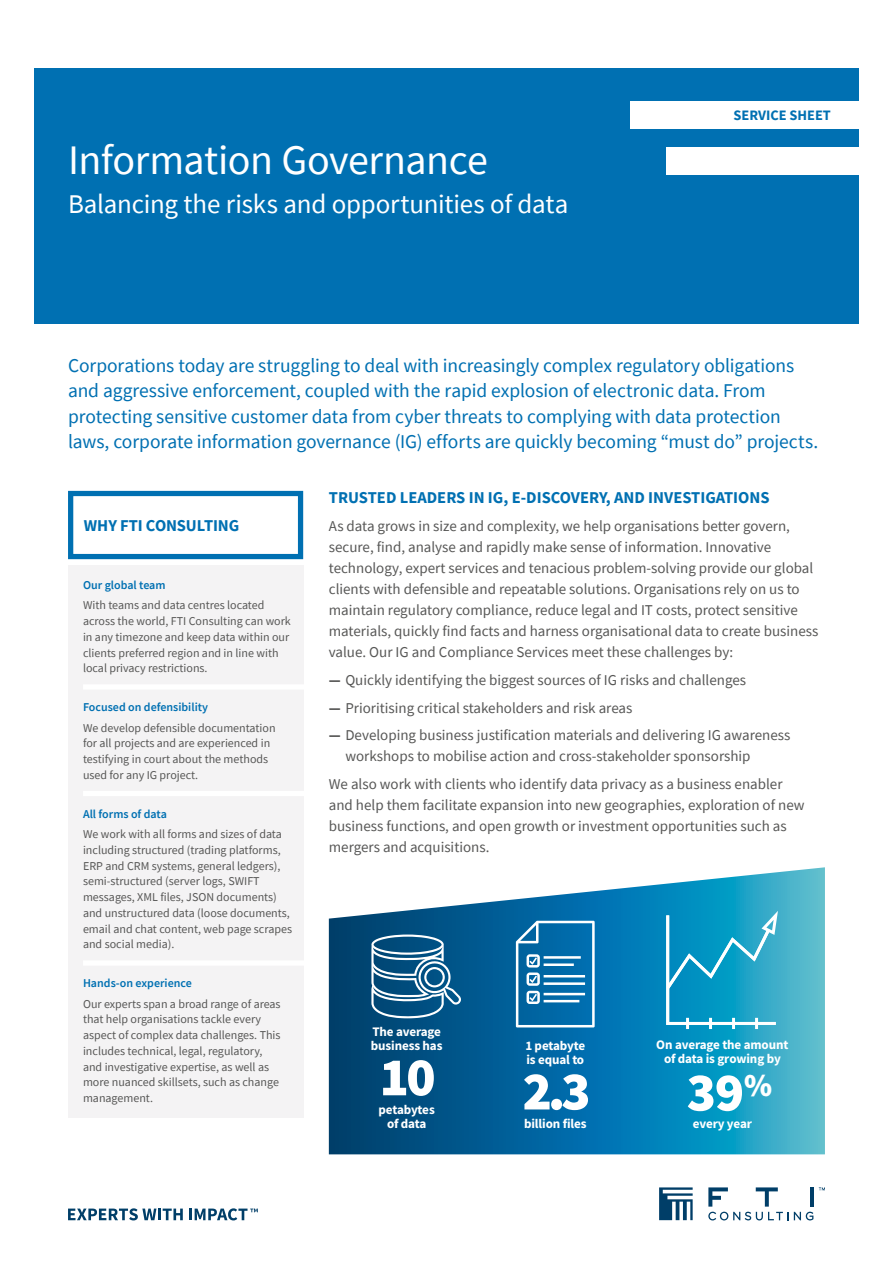
<style>
.page{position:relative;width:893px;height:1263px;background:#fff}
.page>*{position:absolute;margin:0;border:0;box-sizing:border-box;transform-origin:0 0}
.t1{font:900 54.45px "Source Sans Pro";color:#fff}
.t2{font:42px "Source Sans Pro";letter-spacing:-.015em;color:#fff}
.t3{font:27px "Source Sans Pro";letter-spacing:-.01em;color:#fff}
.t4{font:19.5px/25.5px "Source Sans Pro";letter-spacing:-.005em;color:#0070b2}
.t5{font:700 16.5px "Source Sans Pro";color:#0070b2}
.t6{font:15px/21px "Source Sans Pro";color:#575756}
.t7{font:700 14.4px "Source Sans Pro";color:#0070b2}
.t8{font:700 13.05px/14.1px "Source Sans Pro";letter-spacing:-.01em;color:#fff;text-align:center}
.t9{font:12px/15.8px "Source Sans Pro";color:#575756}
.t10{font:600 12px "Source Sans Pro";color:#0070b2}
.s1{font-weight:700}
</style>
<div class="page">
<div style="left:34px;top:68px;width:825px;height:255px;background:#0070b2"></div>
<div style="left:630px;top:101px;width:229px;height:28px;background:#fff"></div>
<div style="left:666px;top:147px;width:193px;height:27px;background:#fff"></div>
<svg style="left:68px;top:1208px;width:115px;height:12px"></svg>
<svg style="left:189px;top:1208px;width:69px;height:12px"></svg>
<svg style="left:659px;top:1187px;width:34px;height:33px"></svg>
<svg style="left:708px;top:1212px;width:105px;height:8px"></svg>
<svg style="left:819px;top:1187px;width:6px;height:3px"></svg>
<svg style="left:756px;top:1187px;width:22px;height:19px"></svg>
<hr style="left:810px;top:1187px;width:4px;height:19px;background:#003e68">
<svg style="left:708px;top:1187px;width:20px;height:19px"></svg>
<div style="left:68px;top:491px;width:235px;height:68px;border:5px solid #0070b2"></div>
<div style="left:68px;top:565px;width:235px;height:552px;background:#f4f3f4"></div>
<div style="left:83px;top:684px;width:225px;height:6px;background:#fff"></div>
<div style="left:83px;top:791px;width:225px;height:5px;background:#fff"></div>
<div style="left:83px;top:960px;width:225px;height:6px;background:#fff"></div>
<svg style="left:329px;top:867px;width:496px;height:287px;background:#2985b0"></svg>
<svg style="left:371px;top:934px;width:90px;height:84px;background:#3c789d"></svg>
<svg style="left:516px;top:921px;width:79px;height:106px"></svg>
<svg style="left:666px;top:911px;width:112px;height:118px;background:#2aa5ca"></svg>
<h2 class="t2" style="left:68px;top:133px;width:421px">Information Governance</h2>
<h3 class="t3" style="left:68px;top:187px;width:502px">Balancing the risks and opportunities of data</h3>
<p class="t7" style="left:733px;top:105px;width:99px">SERVICE SHEET</p>
<p class="t4" style="left:68px;top:352px;width:752px">Corporations today are struggling to deal with increasingly complex regulatory obligations and aggressive enforcement, coupled with the rapid explosion of electronic data. From protecting sensitive customer data from cyber threats to complying with data protection laws, corporate information governance (IG) efforts are quickly becoming “must do” projects.</p>
<p class="t5" style="left:84px;top:515px;width:157px">WHY FTI CONSULTING</p>
<p class="t10" style="left:83px;top:577px;width:84px">Our global team</p>
<p class="t9" style="left:83px;top:597px;width:209px">With teams and data centres located across the world, FTI Consulting can work in any timezone and keep data within our clients preferred region and in line with local privacy restrictions.</p>
<p class="t10" style="left:83px;top:699px;width:127px">Focused on defensibility</p>
<p class="t9" style="left:83px;top:720px;width:194px">We develop defensible documentation for all projects and are experienced in testifying in court about the methods used for any IG project.</p>
<p class="t10" style="left:83px;top:806px;width:85px">All forms of data</p>
<p class="t9" style="left:83px;top:826px;width:210px">We work with all forms and sizes of data including structured (trading platforms, ERP and CRM systems, general ledgers), semi-structured (server logs, SWIFT messages, XML files, JSON documents) and unstructured data (loose documents, email and chat content, web page scrapes and social media).</p>
<p class="t10" style="left:83px;top:975px;width:110px">Hands-on experience</p>
<p class="t9" style="left:83px;top:995px;width:199px">Our experts span a broad range of areas that help organisations tackle every aspect of complex data challenges. This includes technical, legal, regulatory, and investigative expertise, as well as more nuanced skillsets, such as change management.</p>
<p class="t5" style="left:329px;top:487px;width:442px">TRUSTED LEADERS IN IG, E-DISCOVERY, AND INVESTIGATIONS</p>
<p class="t6" style="left:329px;top:515px;width:491px">As data grows in size and complexity, we help organisations better govern, secure, find, analyse and rapidly make sense of information. Innovative technology, expert services and tenacious problem-solving provide our global clients with defensible and repeatable solutions. Organisations rely on us to maintain regulatory compliance, reduce legal and IT costs, protect sensitive materials, quickly find facts and harness organisational data to create business value. Our IG and Compliance Services meet these challenges by:</p>
<p class="t6" style="left:329px;top:669px;width:419px"><span class="s1">—</span> Quickly identifying the biggest sources of IG risks and challenges</p>
<p class="t6" style="left:329px;top:697px;width:305px"><span class="s1">—</span> Prioritising critical stakeholders and risk areas</p>
<p class="t6" style="left:345px;top:725px;width:447px;text-indent:-16px"><span class="s1">—</span> Developing business justification materials and delivering IG awareness workshops to mobilise action and cross-stakeholder sponsorship</p>
<p class="t6" style="left:329px;top:773px;width:477px">We also work with clients who identify data privacy as a business enabler and help them facilitate expansion into new geographies, exploration of new business functions, and open growth or investment opportunities such as mergers and acquisitions.</p>
<p class="t8" style="left:371px;top:1025px;width:73px;text-align:left">The average business has</p>
<h1 class="t1" style="left:379px;top:1045px;width:58px">10</h1>
<p class="t8" style="left:379px;top:1103px;width:58px">petabytes of data</p>
<p class="t8" style="left:525px;top:1039px;width:61px;text-align:left">1 petabyte is equal to</p>
<h1 class="t1" style="left:522px;top:1059px;width:70px">2.3</h1>
<p class="t8" style="left:524px;top:1117px;width:64px">billion files</p>
<p class="t8" style="left:656px;top:1038px;width:134px">On average the amount of data is growing by</p>
<h1 class="t1" style="left:687px;top:1060px;width:87px">39<sup>%</sup></h1>
<p class="t8" style="left:693px;top:1117px;width:61px">every year</p>
</div>
